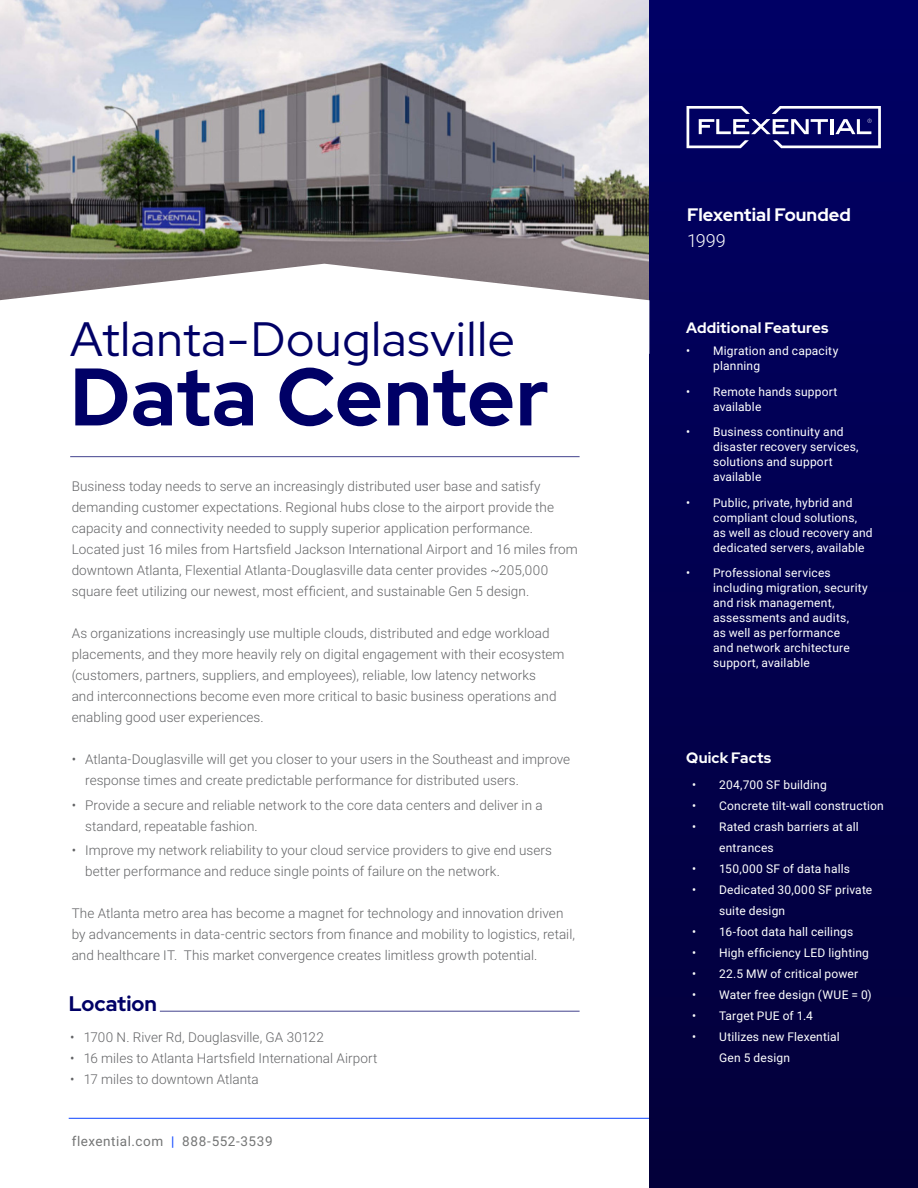
<style>
.page{position:relative;width:918px;height:1188px;background:#fff}
.page>*{position:absolute;margin:0;border:0;box-sizing:border-box;transform-origin:0 0}
.t1{font:700 81.3px "Red Hat Display";letter-spacing:.01em;color:#006}
.t2{font:48px "Red Hat Display";letter-spacing:.02em;color:#006}
.t3{font:700 21px "Red Hat Display";color:#006}
.t4{font:700 18px "Red Hat Display";color:#fff}
.t5{font:300 18px "Roboto";color:#fff}
.t6{font:700 15px "Red Hat Display";letter-spacing:.01em;color:#fff}
.t7{font:300 13.5px/21px "Roboto";letter-spacing:.005em;color:#636466}
.t8{font:13.5px "Roboto";letter-spacing:.04em;color:#747575}
.t9{font:12px/15px "Roboto";letter-spacing:.015em;color:#fff}
.s1{color:#0c44ff}
</style>
<div class="page">
<hr style="left:69px;top:1118px;width:580px;height:1px;background:#0c44ff">
<img style="left:0;top:0;width:649px;height:264px">
<div style="left:649px;top:0;width:269px;height:1188px;background:linear-gradient(to bottom,#000065,#030039)"></div>
<svg style="left:687px;top:106px;width:194px;height:42px"></svg>
<svg style="left:0;top:264px;width:649px;height:37px"></svg>
<hr style="left:70px;top:456px;width:510px;height:1px;background:#006">
<hr style="left:160px;top:1011px;width:420px;height:1px;background:#006">
<h2 class="t2" style="left:70px;top:308px;width:446px">Atlanta-Douglasville</h2>
<h1 class="t1" style="left:70px;top:344px;width:480px">Data Center</h1>
<p class="t7" style="left:72px;top:475px;width:508px">Business today needs to serve an increasingly distributed user base and satisfy demanding customer expectations. Regional hubs close to the airport provide the capacity and connectivity needed to supply superior application performance.<br>Located just 16 miles from Hartsfield Jackson International Airport and 16 miles from downtown Atlanta, Flexential Atlanta-Douglasville data center provides ~205,000 square feet utilizing our newest, most efficient, and sustainable Gen 5 design.</p>
<p class="t7" style="left:72px;top:622px;width:494px">As organizations increasingly use multiple clouds, distributed and edge workload placements, and they more heavily rely on digital engagement with their ecosystem (customers, partners, suppliers, and employees), reliable, low latency networks<br>and interconnections become even more critical to basic business operations and enabling good user experiences.</p>
<p class="t7" style="left:85px;top:748px;width:487px;text-indent:-14px">• Atlanta-Douglasville will get you closer to your users in the Southeast and improve response times and create predictable performance for distributed users.</p>
<p class="t7" style="left:85px;top:794px;width:459px;text-indent:-14px">• Provide a secure and reliable network to the core data centers and deliver in a standard, repeatable fashion.</p>
<p class="t7" style="left:85px;top:839px;width:468px;text-indent:-14px">• Improve my network reliability to your cloud service providers to give end users better performance and reduce single points of failure on the network.</p>
<p class="t7" style="left:72px;top:902px;width:505px">The Atlanta metro area has become a magnet for technology and innovation driven by advancements in data-centric sectors from finance and mobility to logistics, retail, and healthcare IT. This market convergence creates limitless growth potential.</p>
<h3 class="t3" style="left:69px;top:990px;width:90px">Location</h3>
<p class="t7" style="left:70px;top:1026px;width:255px">• 1700 N. River Rd, Douglasville, GA 30122</p>
<p class="t7" style="left:70px;top:1047px;width:309px">• 16 miles to Atlanta Hartsfield International Airport</p>
<p class="t7" style="left:70px;top:1068px;width:190px">• 17 miles to downtown Atlanta</p>
<p class="t8" style="left:72px;top:1132px;width:202px">flexential.com <span class="s1">|</span> 888-552-3539</p>
<h3 class="t4" style="left:687px;top:203px;width:165px">Flexential Founded</h3>
<h3 class="t5" style="left:687px;top:228px;width:40px">1999</h3>
<p class="t6" style="left:686px;top:318px;width:144px">Additional Features</p>
<p class="t9" style="left:713px;top:343px;width:127px;text-indent:-27px">• Migration and capacity planning</p>
<p class="t9" style="left:713px;top:384px;width:126px;text-indent:-27px">• Remote hands support available</p>
<p class="t9" style="left:713px;top:424px;width:147px;text-indent:-27px">• Business continuity and disaster recovery services, solutions and support available</p>
<p class="t9" style="left:713px;top:495px;width:161px;text-indent:-27px">• Public, private, hybrid and compliant cloud solutions, as well as cloud recovery and dedicated servers, available</p>
<p class="t9" style="left:713px;top:565px;width:156px;text-indent:-27px">• Professional services including migration, security and risk management, assessments and audits,<br>as well as performance<br>and network architecture support, available</p>
<p class="t6" style="left:686px;top:748px;width:86px">Quick Facts</p>
<p class="t9" style="left:692px;top:776px;width:136px">• 204,700 SF building</p>
<p class="t9" style="left:692px;top:797px;width:193px">• Concrete tilt-wall construction</p>
<p class="t9" style="left:719px;top:815px;width:141px;line-height:21px;text-indent:-27px">• Rated crash barriers at all entrances</p>
<p class="t9" style="left:692px;top:860px;width:159px">• 150,000 SF of data halls</p>
<p class="t9" style="left:719px;top:878px;width:155px;line-height:21px;text-indent:-27px">• Dedicated 30,000 SF private suite design</p>
<p class="t9" style="left:692px;top:923px;width:163px">• 16-foot data hall ceilings</p>
<p class="t9" style="left:692px;top:944px;width:178px">• High efficiency LED lighting</p>
<p class="t9" style="left:692px;top:965px;width:168px">• 22.5 MW of critical power</p>
<p class="t9" style="left:692px;top:986px;width:181px">• Water free design (WUE = 0)</p>
<p class="t9" style="left:692px;top:1007px;width:122px">• Target PUE of 1.4</p>
<p class="t9" style="left:719px;top:1025px;width:122px;line-height:21px;text-indent:-27px">• Utilizes new Flexential<br>Gen 5 design</p>
</div>
